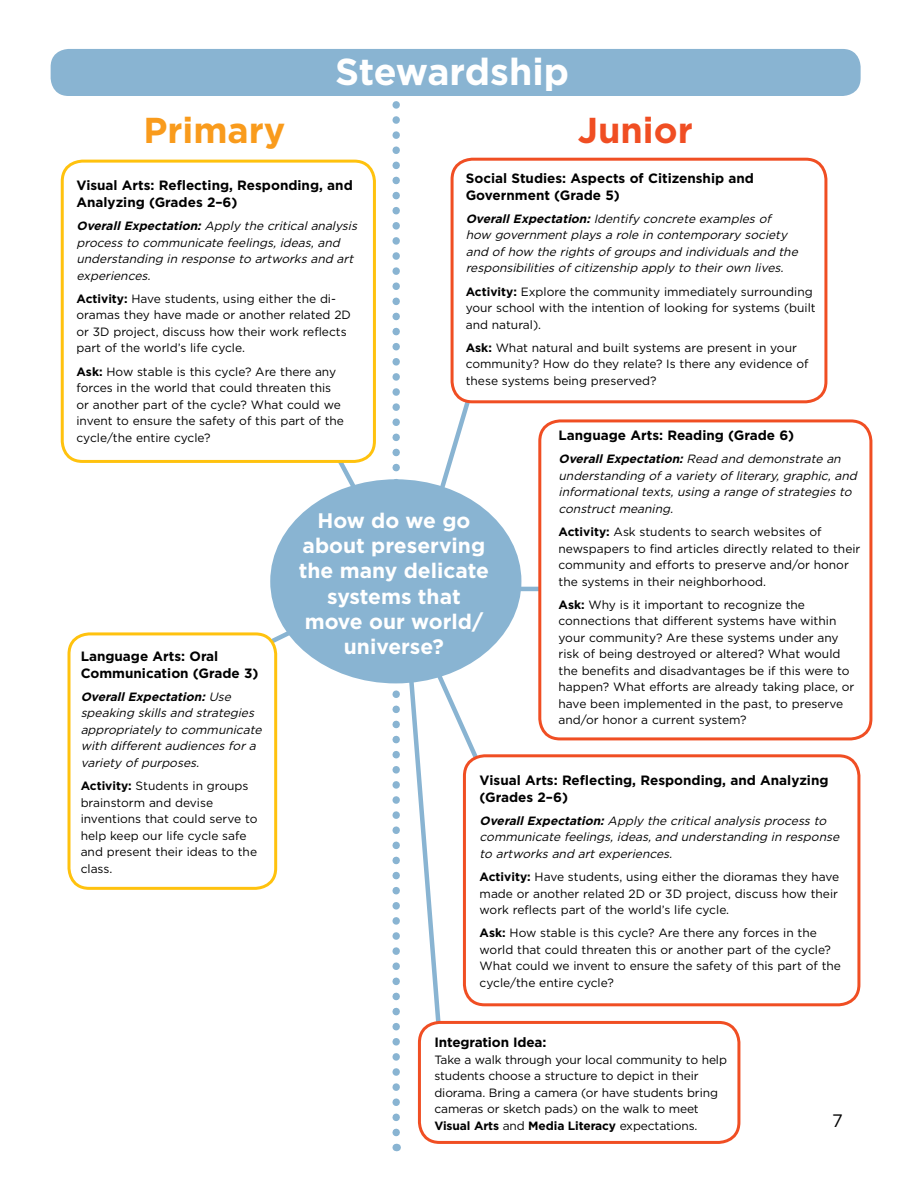
<style>
.page{position:relative;width:918px;height:1188px;background:#fff}
.page>*{position:absolute;margin:0;border:0;box-sizing:border-box;transform-origin:0 0}
.t1{font:700 37.5px "Gotham HTF";letter-spacing:-.005em;color:#fff}
.t2{font:700 36px "Gotham HTF";color:#f99b1c}
.t3{font:700 36px "Gotham HTF";color:#f04e23}
.t4{font:700 21px/25.2px "Gotham HTF";color:#fff;text-align:center}
.t5{font:18px "Gotham HTF";color:#000}
.t6{font:700 13.5px/16.5px "Gotham HTF";color:#000}
.t7{font:12px/16.5px "Gotham HTF";color:#000}
.t8{font:italic 12px/16.5px "Gotham HTF";color:#000}
.s1{font-weight:700}
</style>
<div class="page">
<div style="left:51px;top:49px;width:810px;height:47px;background:#89b4d2;border-radius:18px"></div>
<svg style="left:252px;top:101px;width:245px;height:1032px"></svg>
<div style="left:452px;top:159px;width:374px;height:243px;background:#fff;border-radius:20px"></div>
<div style="left:451px;top:158px;width:376px;height:245px;border:3px solid #f04e23;border-radius:20px"></div>
<hr style="left:497px;top:587px;width:100px;height:4px;background:#89b4d2">
<div style="left:274px;top:483px;width:244px;height:197px;background:#89b4d2;border-radius:50%"></div>
<div style="left:270px;top:479px;width:251px;height:204px;border:8px solid #89b4d2;border-radius:50%"></div>
<div style="left:540px;top:421px;width:331px;height:318px;background:#fff;border-radius:20px"></div>
<div style="left:538px;top:419px;width:334px;height:321px;border:3px solid #f04e23;border-radius:20px"></div>
<div style="left:62px;top:161px;width:312px;height:300px;background:#fff;border-radius:20px"></div>
<div style="left:61px;top:160px;width:315px;height:303px;border:3px solid #ffc20e;border-radius:20px"></div>
<div style="left:464px;top:756px;width:395px;height:249px;background:#fff;border-radius:20px"></div>
<div style="left:463px;top:754px;width:397px;height:252px;border:3px solid #f04e23;border-radius:20px"></div>
<div style="left:419px;top:1022px;width:320px;height:120px;background:#fff;border-radius:20px"></div>
<div style="left:418px;top:1021px;width:322px;height:123px;border:3px solid #f04e23;border-radius:20px"></div>
<div style="left:69px;top:634px;width:207px;height:254px;background:#fff;border-radius:20px"></div>
<div style="left:68px;top:632px;width:209px;height:258px;border:3px solid #ffc20e;border-radius:20px"></div>
<h1 class="t1" style="left:335px;top:50px;width:236px">Stewardship</h1>
<h2 class="t2" style="left:143px;top:109px;width:144px">Primary</h2>
<h2 class="t3" style="left:578px;top:110px;width:116px">Junior</h2>
<p class="t6" style="left:466px;top:170px;width:290px">Social Studies: Aspects of Citizenship and<br>Government (Grade 5)</p>
<p class="t8" style="left:466px;top:210px;width:337px"><span class="s1">OverallExpectation:</span>Identify concrete examples of how government plays a role in contemporary society and of how the rights of groups and individuals and the responsibilities of citizenship apply to their own lives.</p>
<p class="t7" style="left:466px;top:283px;width:352px"><span class="s1">Activity:</span> Explore the community immediately surrounding your school with the intention of looking for systems (built and natural).</p>
<p class="t7" style="left:466px;top:339px;width:344px"><span class="s1">Ask:</span> What natural and built systems are present in your community? How do they relate? Is there any evidence of these systems being preserved?</p>
<p class="t6" style="left:76px;top:177px;width:278px">Visual Arts: Reflecting, Responding, and<br>Analyzing (Grades 2–6)</p>
<p class="t8" style="left:76px;top:217px;width:285px"><span class="s1">OverallExpectation:</span>Apply the critical analysis process to communicate feelings, ideas, and understanding in response to artworks and art experiences.</p>
<p class="t7" style="left:76px;top:290px;width:276px"><span class="s1">Activity:</span> Have students, using either the di&shy;oramas they have made or another related 2D or 3D project, discuss how their work reflects part of the world’s life cycle.</p>
<p class="t7" style="left:76px;top:363px;width:269px"><span class="s1">Ask:</span> How stable is this cycle? Are there any forces in the world that could threaten this or another part of the cycle? What could we invent to ensure the safety of this part of the cycle/the entire cycle?</p>
<p class="t6" style="left:559px;top:427px;width:237px">Language Arts: Reading (Grade 6)</p>
<p class="t8" style="left:559px;top:451px;width:303px"><span class="s1">OverallExpectation:</span>Read and demonstrate an understanding of a variety of literary, graphic, and informational texts, using a range of strategies to construct meaning.</p>
<p class="t7" style="left:559px;top:524px;width:303px"><span class="s1">Activity:</span> Ask students to search websites of newspapers to find articles directly related to their community and efforts to preserve and/or honor the systems in their neighborhood.</p>
<p class="t7" style="left:559px;top:596px;width:297px"><span class="s1">Ask:</span> Why is it important to recognize the connections that different systems have within your community? Are these systems under any risk of being destroyed or altered? What would the benefits and disadvantages be if this were to happen? What efforts are already taking place, or have been implemented in the past, to preserve and/or honor a current system?</p>
<h3 class="t4" style="left:299px;top:507px;width:192px">How do we go about preserving the many delicate systems that move our world/ universe?</h3>
<p class="t6" style="left:81px;top:648px;width:179px">Language Arts: Oral<br>Communication (Grade 3)</p>
<p class="t8" style="left:81px;top:688px;width:185px"><span class="s1">OverallExpectation:</span>Use speaking skills and strategies appropriately to communicate with different audiences for a variety of purposes.</p>
<p class="t7" style="left:81px;top:778px;width:178px"><span class="s1">Activity:</span> Students in groups brainstorm and devise inventions that could serve to help keep our life cycle safe and present their ideas to the class.</p>
<p class="t6" style="left:480px;top:772px;width:350px">Visual Arts: Reflecting, Responding, and Analyzing (Grades 2–6)</p>
<p class="t8" style="left:480px;top:812px;width:364px"><span class="s1">OverallExpectation:</span>Apply the critical analysis process to communicate feelings, ideas, and understanding in response to artworks and art experiences.</p>
<p class="t7" style="left:480px;top:868px;width:361px;text-align:justify"><span class="s1">Activity:</span> Have students, using either the dioramas they have made or another related 2D or 3D project, discuss how their work reflects part of the world’s life cycle.</p>
<p class="t7" style="left:480px;top:925px;width:363px"><span class="s1">Ask:</span> How stable is this cycle? Are there any forces in the world that could threaten this or another part of the cycle?<br>What could we invent to ensure the safety of this part of the cycle/the entire cycle?</p>
<p class="t6" style="left:434px;top:1034px;width:114px">Integration Idea:</p>
<p class="t7" style="left:434px;top:1051px;width:294px">Take a walk through your local community to help students choose a structure to depict in their diorama. Bring a camera (or have students bring cameras or sketch pads) on the walk to meet <span class="s1">Visual Arts</span> and <span class="s1">Media Literacy</span> expectations.</p>
<h3 class="t5" style="left:832px;top:1111px;width:12px">7</h3>
</div>
